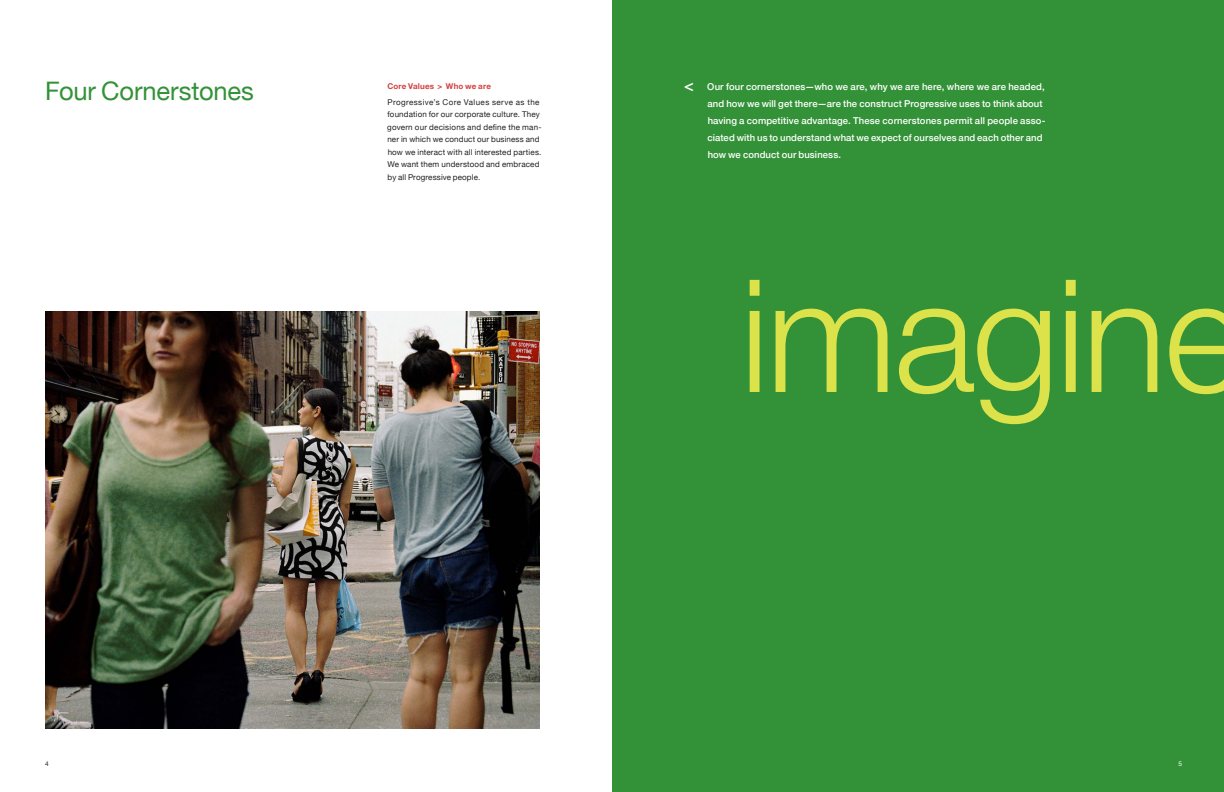
<style>
.page{position:relative;width:1224px;height:792px;background:#fff}
.page>*{position:absolute;margin:0;border:0;box-sizing:border-box;transform-origin:0 0}
._2019_Text{font:300 157px "Helvetica Neue";letter-spacing:-.02em;color:#dce24a}
._2019_Level_1_Heads{font:25.5px "Helvetica Neue";letter-spacing:-.005em;color:#339238}
._2019_Intros{font:500 9.5px/17px "Helvetica Neue";letter-spacing:.01em;color:#fff}
._2019_Text-2{font:8px/12.5px "Helvetica Neue";letter-spacing:.02em;color:#231f20}
._2019_Text-3{font:700 8px "Helvetica Neue";letter-spacing:.02em;color:#d23f40}
.t1{font:6.5px "Helvetica Neue";color:#231f20}
._2019_Text-4{font:6.5px "Helvetica Neue";color:#fff}
</style>
<div class="page">
<div style="left:612px;top:0;width:612px;height:792px;background:#339238"></div>
<img style="left:45px;top:311px;width:495px;height:418px">
<p class="_2019_Level_1_Heads" style="left:45px;top:72px;width:210px">Four Cornerstones</p>
<p class="_2019_Text-3" style="left:387px;top:80px;width:105px">Core Values &gt; Who we are</p>
<p class="_2019_Text-2" style="left:387px;top:96px;width:156px">Progressive’s Core Values serve as the foundation for our corporate culture. They govern our decisions and define the man&shy;ner in which we conduct our business and how we interact with all interested parties.<br>We want them understood and embraced by all Progressive people.</p>
<p class="t1" style="left:45px;top:759px;width:5px">4</p>
<p class="_2019_Intros" style="left:707px;top:78px;width:340px">Our four cornerstones—who we are, why we are here, where we are headed, and how we will get there—are the construct Progressive uses to think about having a competitive advantage. These cornerstones permit all people asso&shy;ciated with us to understand what we expect of ourselves and each other and how we conduct our business.</p>
<p class="_2019_Text" style="left:740px;top:209px;width:507px">imagine</p>
<p class="_2019_Text-4" style="left:1178px;top:759px;width:5px">5</p>
</div>
